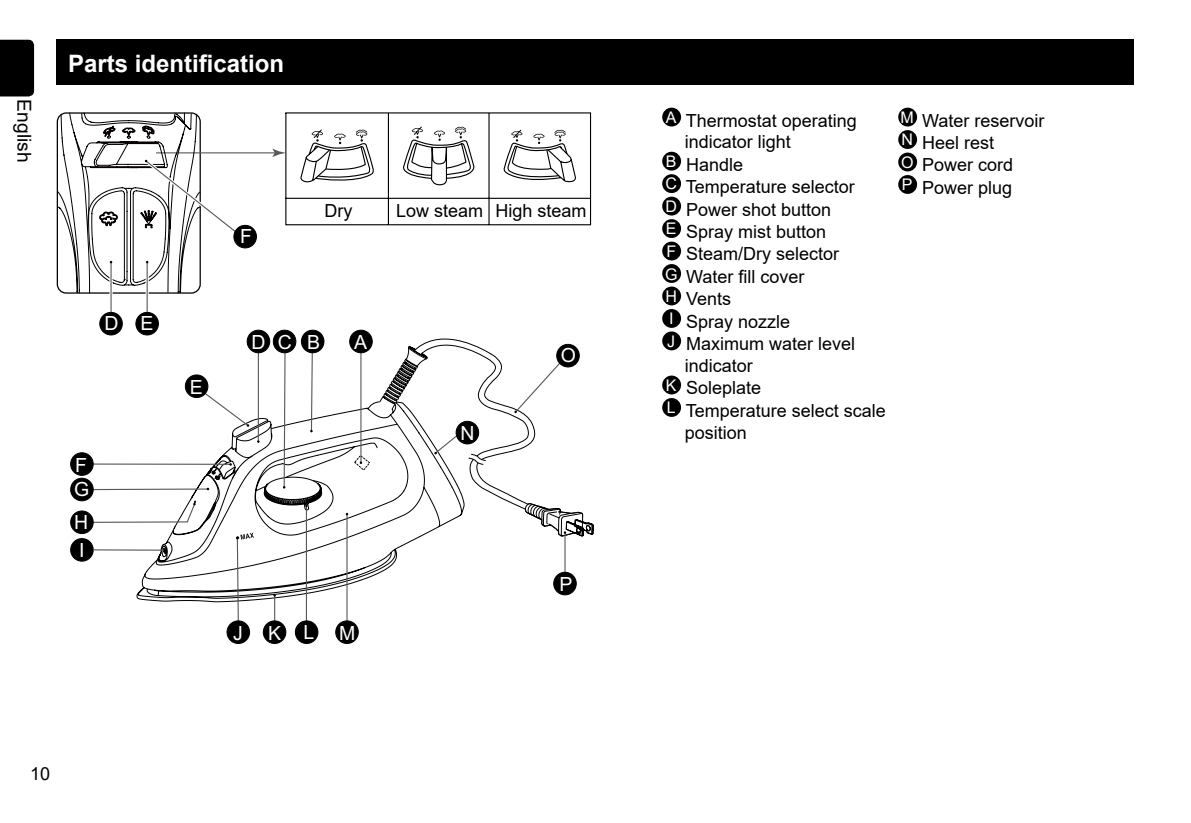
<style>
.page{position:relative;width:1191px;height:823px;background:#fff}
.page>*{position:absolute;margin:0;border:0;box-sizing:border-box;transform-origin:0 0}
.t1{font:700 24px "Arial";color:#fff}
.t2{font:19.6px "Arial";color:#fff}
.t3{font:19.2px "Arial";color:#000}
.t4{font:18px/22.4px "Arial";color:#000}
</style>
<div class="page">
<div style="left:0;top:40px;width:34px;height:56px;background:#000"></div>
<div style="left:57px;top:39px;width:1077px;height:45px;background:#000"></div>
<svg style="left:247px;top:346px;width:166px;height:218px"></svg>
<svg style="left:390px;top:397px;width:193px;height:161px"></svg>
<hr style="left:156px;top:152px;width:121px;height:1px;background:#595757">
<svg style="left:272px;top:112px;width:319px;height:114px"></svg>
<div style="left:336px;top:620px;width:22px;height:23px;background:#000;border-radius:50%"></div>
<div style="left:335px;top:620px;width:23px;height:23px;border:1px solid #000;border-radius:50%"></div>
<div style="left:263px;top:620px;width:23px;height:23px;background:#000;border-radius:50%"></div>
<div style="left:263px;top:620px;width:23px;height:23px;border:1px solid #000;border-radius:50%"></div>
<div style="left:227px;top:620px;width:22px;height:23px;background:#000;border-radius:50%"></div>
<div style="left:227px;top:620px;width:23px;height:23px;border:1px solid #000;border-radius:50%"></div>
<div style="left:71px;top:538px;width:22px;height:23px;background:#000;border-radius:50%"></div>
<div style="left:70px;top:538px;width:23px;height:23px;border:1px solid #000;border-radius:50%"></div>
<div style="left:71px;top:510px;width:22px;height:23px;background:#000;border-radius:50%"></div>
<div style="left:70px;top:510px;width:23px;height:23px;border:1px solid #000;border-radius:50%"></div>
<div style="left:71px;top:478px;width:22px;height:22px;background:#000;border-radius:50%"></div>
<div style="left:70px;top:477px;width:23px;height:24px;border:1px solid #000;border-radius:50%"></div>
<div style="left:71px;top:452px;width:22px;height:23px;background:#000;border-radius:50%"></div>
<div style="left:70px;top:452px;width:23px;height:23px;border:1px solid #000;border-radius:50%"></div>
<div style="left:273px;top:330px;width:23px;height:22px;background:#000;border-radius:50%"></div>
<div style="left:273px;top:330px;width:23px;height:23px;border:1px solid #000;border-radius:50%"></div>
<div style="left:350px;top:330px;width:22px;height:22px;background:#000;border-radius:50%"></div>
<div style="left:349px;top:330px;width:23px;height:23px;border:1px solid #000;border-radius:50%"></div>
<div style="left:247px;top:330px;width:23px;height:22px;background:#000;border-radius:50%"></div>
<div style="left:247px;top:330px;width:23px;height:23px;border:1px solid #000;border-radius:50%"></div>
<div style="left:301px;top:330px;width:23px;height:22px;background:#000;border-radius:50%"></div>
<div style="left:301px;top:330px;width:23px;height:23px;border:1px solid #000;border-radius:50%"></div>
<hr style="left:564px;top:532px;width:1px;height:41px;background:#595757">
<div style="left:554px;top:572px;width:22px;height:22px;background:#000;border-radius:50%"></div>
<div style="left:553px;top:571px;width:23px;height:23px;border:1px solid #000;border-radius:50%"></div>
<svg style="left:413px;top:338px;width:180px;height:198px"></svg>
<div style="left:295px;top:620px;width:23px;height:23px;background:#000;border-radius:50%"></div>
<div style="left:295px;top:620px;width:23px;height:23px;border:1px solid #000;border-radius:50%"></div>
<hr style="left:147px;top:262px;width:1px;height:51px;background:#595757">
<div style="left:136px;top:312px;width:22px;height:23px;background:#000;border-radius:50%"></div>
<div style="left:136px;top:312px;width:23px;height:23px;border:1px solid #000;border-radius:50%"></div>
<hr style="left:110px;top:262px;width:2px;height:51px;background:#595757">
<div style="left:100px;top:312px;width:22px;height:23px;background:#000;border-radius:50%"></div>
<div style="left:99px;top:312px;width:24px;height:23px;border:1px solid #000;border-radius:50%"></div>
<svg style="left:57px;top:112px;width:184px;height:181px"></svg>
<div style="left:234px;top:225px;width:22px;height:23px;background:#000;border-radius:50%"></div>
<div style="left:234px;top:225px;width:23px;height:23px;border:1px solid #000;border-radius:50%"></div>
<svg style="left:92px;top:351px;width:298px;height:271px"></svg>
<div style="left:662px;top:108px;width:19px;height:18px;background:#000;border-radius:50%"></div>
<div style="left:662px;top:152px;width:19px;height:18px;background:#000;border-radius:50%"></div>
<div style="left:662px;top:174px;width:19px;height:19px;background:#000;border-radius:50%"></div>
<div style="left:662px;top:196px;width:19px;height:19px;background:#000;border-radius:50%"></div>
<div style="left:662px;top:219px;width:19px;height:19px;background:#000;border-radius:50%"></div>
<div style="left:662px;top:241px;width:19px;height:19px;background:#000;border-radius:50%"></div>
<div style="left:662px;top:264px;width:19px;height:19px;background:#000;border-radius:50%"></div>
<div style="left:662px;top:286px;width:19px;height:19px;background:#000;border-radius:50%"></div>
<div style="left:662px;top:309px;width:19px;height:19px;background:#000;border-radius:50%"></div>
<div style="left:662px;top:331px;width:19px;height:19px;background:#000;border-radius:50%"></div>
<div style="left:662px;top:375px;width:19px;height:19px;background:#000;border-radius:50%"></div>
<div style="left:662px;top:398px;width:19px;height:18px;background:#000;border-radius:50%"></div>
<div style="left:898px;top:108px;width:19px;height:18px;background:#000;border-radius:50%"></div>
<div style="left:898px;top:130px;width:19px;height:19px;background:#000;border-radius:50%"></div>
<div style="left:898px;top:152px;width:19px;height:19px;background:#000;border-radius:50%"></div>
<div style="left:898px;top:175px;width:19px;height:19px;background:#000;border-radius:50%"></div>
<p class="t3" style="left:38px;top:99px;width:64px;rotate:90deg">English</p>
<h1 class="t1" style="left:68px;top:47px;width:218px">Parts identifi cation</h1>
<p class="t2" style="left:104px;top:309px;width:51px">D E</p>
<p class="t2" style="left:240px;top:223px;width:13px">F</p>
<p class="t4" style="left:324px;top:199px;width:29px">Dry</p>
<p class="t4" style="left:396px;top:199px;width:192px">Low steam High steam</p>
<p class="t2" style="left:75px;top:451px;width:13px">F</p>
<p class="t2" style="left:74px;top:475px;width:17px">G</p>
<p class="t2" style="left:74px;top:508px;width:16px">H</p>
<p class="t2" style="left:79px;top:536px;width:7px">I</p>
<p class="t2" style="left:190px;top:373px;width:15px">E</p>
<p class="t2" style="left:278px;top:328px;width:16px">C</p>
<p class="t2" style="left:354px;top:328px;width:15px">A</p>
<p class="t2" style="left:252px;top:328px;width:16px">D</p>
<p class="t2" style="left:307px;top:328px;width:15px">B</p>
<p class="t2" style="left:303px;top:618px;width:12px">L</p>
<p class="t2" style="left:233px;top:619px;width:11px">J</p>
<p class="t2" style="left:268px;top:619px;width:15px">K</p>
<p class="t2" style="left:339px;top:619px;width:18px">M</p>
<p class="t2" style="left:460px;top:419px;width:16px">N</p>
<p class="t2" style="left:561px;top:342px;width:17px">O</p>
<p class="t2" style="left:559px;top:570px;width:15px">P</p>
<p class="t4" style="left:30px;top:762px;width:22px">10</p>
<p class="t4" style="left:666px;top:109px;width:192px"><sup>A</sup> Thermostat operating</p>
<p class="t4" style="left:685px;top:130px;width:108px">indicator light</p>
<p class="t4" style="left:666px;top:153px;width:79px"><sup>B</sup> Handle</p>
<p class="t4" style="left:665px;top:175px;width:191px"><sup>C</sup> Temperature selector</p>
<p class="t4" style="left:665px;top:198px;width:167px"><sup>D</sup> Power shot button</p>
<p class="t4" style="left:666px;top:220px;width:162px"><sup>E</sup> Spray mist button</p>
<p class="t4" style="left:666px;top:243px;width:174px"><sup>F</sup> Steam/Dry selector</p>
<p class="t4" style="left:665px;top:265px;width:141px"><sup>G</sup> Water fill cover</p>
<p class="t4" style="left:665px;top:287px;width:67px"><sup>H</sup> Vents</p>
<p class="t4" style="left:669px;top:310px;width:123px"><sup>I</sup> Spray nozzle</p>
<p class="t4" style="left:667px;top:332px;width:189px"><sup>J</sup> Maximum water level</p>
<p class="t4" style="left:685px;top:354px;width:70px">indicator</p>
<p class="t4" style="left:666px;top:376px;width:97px"><sup>K</sup> Soleplate</p>
<p class="t4" style="left:667px;top:399px;width:221px"><sup>L</sup> Temperature select scale</p>
<p class="t4" style="left:685px;top:420px;width:64px">position</p>
<p class="t4" style="left:900px;top:109px;width:145px"><sup>M</sup> Water reservoir<br><sup>N</sup> Heel rest<br><sup>O</sup> Power cord<br><sup>P</sup> Power plug</p>
</div>
